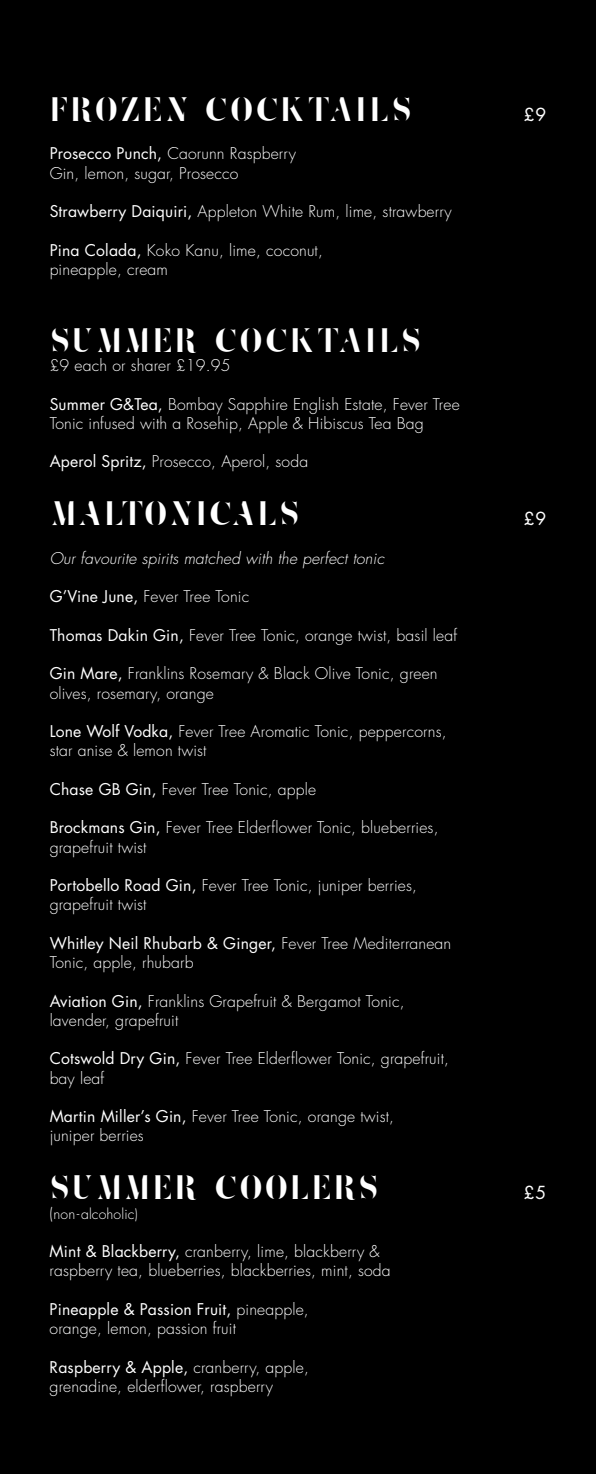
<style>
.page{position:relative;width:596px;height:1474px;background:#fff}
.page>*{position:absolute;margin:0;border:0;box-sizing:border-box;transform-origin:0 0}
.t1{font:29.75px "Zefani Stencil";letter-spacing:.05em;color:#fff}
.t2{font:17.5px "Futura TR";color:#fff}
.t3{font:300 15.75px/19.2px "Futura TR";letter-spacing:.01em;color:#fff}
.t4{font:italic 300 15.75px "Futura TR";letter-spacing:.01em;color:#fff}
.t5{font:300 14px "Futura TR";letter-spacing:.01em;color:#fff}
.s1{font-weight:400}
.s2{font-size:15.75px}
</style>
<div class="page">
<div style="left:0;top:0;width:595px;height:1473px;background:#000"></div>
<h1 class="t1" style="left:50px;top:95px;width:364px">FROZEN COCKTAILS</h1>
<p class="t3" style="left:50px;top:144px;width:247px"><span class="s1">Prosecco Punch,</span> Caorunn Raspberry<br>Gin, lemon, sugar, Prosecco</p>
<p class="t3" style="left:50px;top:202px;width:403px"><span class="s1">Strawberry Daiquiri,</span> Appleton White Rum, lime, strawberry</p>
<p class="t3" style="left:50px;top:241px;width:274px"><span class="s1">Pina Colada,</span> Koko Kanu, lime, coconut, pineapple, cream</p>
<h1 class="t1" style="left:50px;top:326px;width:373px">SUMMER COCKTAILS</h1>
<p class="t3" style="left:50px;top:356px;width:182px">£9 each or sharer £19.95</p>
<p class="t3" style="left:50px;top:395px;width:411px"><span class="s1">Summer G&amp;Tea,</span> Bombay Sapphire English Estate, Fever Tree<br>Tonic infused with a Rosehip, Apple &amp; Hibiscus Tea Bag</p>
<p class="t3" style="left:50px;top:452px;width:260px"><span class="s1">Aperol Spritz,</span> Prosecco, Aperol, soda</p>
<h1 class="t1" style="left:50px;top:499px;width:252px">MALTONICALS</h1>
<p class="t4" style="left:50px;top:548px;width:336px">Our favourite spirits matched with the perfect tonic</p>
<p class="t3" style="left:50px;top:587px;width:201px"><span class="s1">G’Vine June,</span> Fever Tree Tonic</p>
<p class="t3" style="left:50px;top:626px;width:409px"><span class="s1">Thomas Dakin Gin,</span> Fever Tree Tonic, orange twist, basil leaf</p>
<p class="t3" style="left:50px;top:664px;width:389px"><span class="s1">Gin Mare,</span> Franklins Rosemary &amp; Black Olive Tonic, green olives, rosemary, orange</p>
<p class="t3" style="left:50px;top:722px;width:398px"><span class="s1">Lone Wolf Vodka,</span> Fever Tree Aromatic Tonic, peppercorns, star anise &amp; lemon twist</p>
<p class="t3" style="left:50px;top:780px;width:268px"><span class="s1">Chase GB Gin,</span> Fever Tree Tonic, apple</p>
<p class="t3" style="left:50px;top:818px;width:390px"><span class="s1">Brockmans Gin,</span> Fever Tree Elderflower Tonic, blueberries, grapefruit twist</p>
<p class="t3" style="left:50px;top:876px;width:368px"><span class="s1">Portobello Road Gin,</span> Fever Tree Tonic, juniper berries, grapefruit twist</p>
<p class="t3" style="left:50px;top:934px;width:403px"><span class="s1">Whitley Neil Rhubarb &amp; Ginger,</span> Fever Tree Mediterranean<br>Tonic, apple, rhubarb</p>
<p class="t3" style="left:50px;top:991px;width:356px"><span class="s1">Aviation Gin,</span> Franklins Grapefruit &amp; Bergamot Tonic, lavender, grapefruit</p>
<p class="t3" style="left:50px;top:1049px;width:400px"><span class="s1">Cotswold Dry Gin,</span> Fever Tree Elderflower Tonic, grapefruit, bay leaf</p>
<p class="t3" style="left:50px;top:1107px;width:346px"><span class="s1">Martin Miller’s Gin,</span> Fever Tree Tonic, orange twist, juniper berries</p>
<h1 class="t1" style="left:50px;top:1173px;width:330px">SUMMER COOLERS</h1>
<p class="t5" style="left:50px;top:1204px;width:90px"><span class="s2">(</span>non-alcoholic)</p>
<p class="t3" style="left:50px;top:1242px;width:342px"><span class="s1">Mint &amp; Blackberry,</span> cranberry, lime, blackberry &amp; raspberry tea, blueberries, blackberries, mint, soda</p>
<p class="t3" style="left:50px;top:1299px;width:260px"><span class="s1">Pineapple &amp; Passion Fruit,</span> pineapple, orange, lemon, passion fruit</p>
<p class="t3" style="left:50px;top:1357px;width:261px"><span class="s1">Raspberry &amp; Apple,</span> cranberry, apple, grenadine, elderflower, raspberry</p>
<p class="t2" style="left:523px;top:103px;width:24px">£9</p>
<p class="t2" style="left:523px;top:507px;width:24px">£9</p>
<p class="t2" style="left:523px;top:1181px;width:24px">£5</p>
</div>
